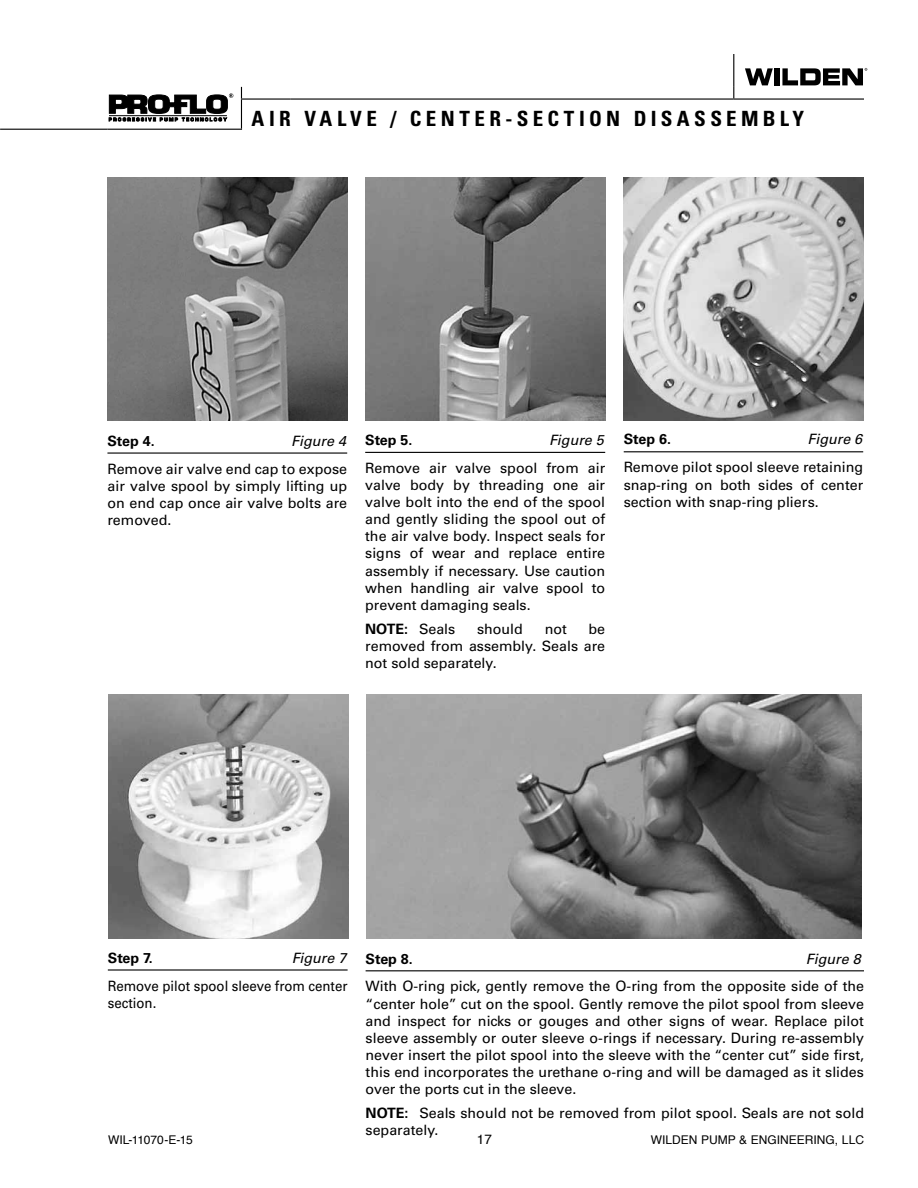
<style>
.page{position:relative;width:918px;height:1188px;background:#fff}
.page>*{position:absolute;margin:0;border:0;box-sizing:border-box;transform-origin:0 0}
.t1{font:700 condensed 21px "Univers";letter-spacing:.205em;color:#000}
.t2{font:14.25px/17.1px "Univers";color:#000;text-align:justify}
.t3{font:700 14.25px "Univers";color:#000}
.t4{font:14.25px/17.1px "Univers";color:#000;scale:.93 1}
.t5{font:italic 14.25px "Univers";color:#000}
.t6{font:13.5px "Helvetica";color:#000}
.t7{font:12px "Helvetica";color:#000}
.s1{font-weight:400}
.s2{font-weight:700}
</style>
<div class="page">
<hr style="left:107px;top:452px;width:240px;height:2px;background:#000">
<hr style="left:365px;top:452px;width:240px;height:1px;background:#000">
<hr style="left:624px;top:451px;width:239px;height:1px;background:#000">
<img style="left:366px;top:177px;width:240px;height:243px">
<img style="left:624px;top:177px;width:240px;height:243px">
<img style="left:108px;top:177px;width:240px;height:243px">
<hr style="left:108px;top:969px;width:240px;height:2px;background:#000">
<hr style="left:366px;top:970px;width:498px;height:1px;background:#000">
<img style="left:108px;top:695px;width:240px;height:243px">
<img style="left:366px;top:695px;width:495px;height:243px">
<hr style="left:108px;top:129px;width:134px;height:1px;background:#000">
<hr style="left:0;top:129px;width:108px;height:1px;background:#000">
<hr style="left:733px;top:54px;width:1px;height:33px;background:#000">
<hr style="left:241px;top:98px;width:49px;height:2px;background:#000">
<svg style="left:241px;top:87px;width:1px;height:42px"></svg>
<hr style="left:290px;top:98px;width:443px;height:2px;background:#000">
<hr style="left:733px;top:98px;width:131px;height:2px;background:#000">
<div style="left:775px;top:68px;width:5px;height:17px;background:#000"></div>
<svg style="left:745px;top:68px;width:28px;height:17px"></svg>
<svg style="left:782px;top:68px;width:85px;height:17px"></svg>
<svg style="left:109px;top:93px;width:124px;height:28px"></svg>
<h1 class="t1" style="left:252px;top:105px;width:554px">AIR VALVE / CENTER-SECTION DISASSEMBLY</h1>
<p class="t3" style="left:107px;top:432px;width:49px">Step 4.</p>
<p class="t5" style="left:291px;top:432px;width:56px">Figure 4</p>
<p class="t2" style="left:107px;top:460px;width:241px">Remove air valve end cap to expose air valve spool by simply lifting up on end cap once air valve bolts are removed.</p>
<p class="t3" style="left:365px;top:432px;width:49px">Step 5.</p>
<p class="t5" style="left:549px;top:432px;width:56px">Figure 5</p>
<p class="t2" style="left:365px;top:459px;width:242px">Remove air valve spool from air valve body by threading one air valve bolt into the end of the spool and gently sliding the spool out of the air valve body. Inspect seals for signs of wear and replace entire assembly if necessary. Use caution when handling air valve spool to prevent damaging seals.</p>
<p class="t3" style="left:365px;top:620px;width:92px">NOTE: <span class="s1">Seals</span></p>
<p class="t2" style="left:477px;top:620px;width:47px">should</p>
<p class="t2" style="left:545px;top:620px;width:24px">not</p>
<p class="t2" style="left:365px;top:620px;width:242px;text-indent:223px">be removed from assembly. Seals are not sold separately.</p>
<p class="t3" style="left:624px;top:431px;width:49px">Step 6.</p>
<p class="t5" style="left:808px;top:431px;width:56px">Figure 6</p>
<p class="t2" style="left:624px;top:459px;width:241px">Remove pilot spool sleeve retaining snap-ring on both sides of center section with snap-ring pliers.</p>
<p class="t3" style="left:108px;top:949px;width:46px">Step 7.</p>
<p class="t5" style="left:292px;top:949px;width:56px">Figure 7</p>
<p class="t4" style="left:108px;top:977px;width:259px">Remove pilot spool sleeve from center section.</p>
<p class="t3" style="left:366px;top:950px;width:49px">Step 8.</p>
<p class="t5" style="left:806px;top:950px;width:56px">Figure 8</p>
<p class="t2" style="left:366px;top:978px;width:500px">With O-ring pick, gently remove the O-ring from the opposite side of the “center hole” cut on the spool. Gently remove the pilot spool from sleeve and inspect for nicks or gouges and other signs of wear. Replace pilot sleeve assembly or outer sleeve o-rings if necessary. During re-assembly never insert the pilot spool into the sleeve with the “center cut” side first, this end incorporates the urethane o-ring and will be damaged as it slides over the ports cut in the sleeve.</p>
<p class="t2" style="left:366px;top:1104px;width:500px"><span class="s2">NOTE:</span> Seals should not be removed from pilot spool. Seals are not sold separately.</p>
<p class="t7" style="left:108px;top:1131px;width:86px">WIL-11070-E-15</p>
<p class="t6" style="left:477px;top:1129px;width:17px">17</p>
<p class="t7" style="left:651px;top:1131px;width:215px">WILDEN PUMP &amp; ENGINEERING, LLC</p>
</div>
